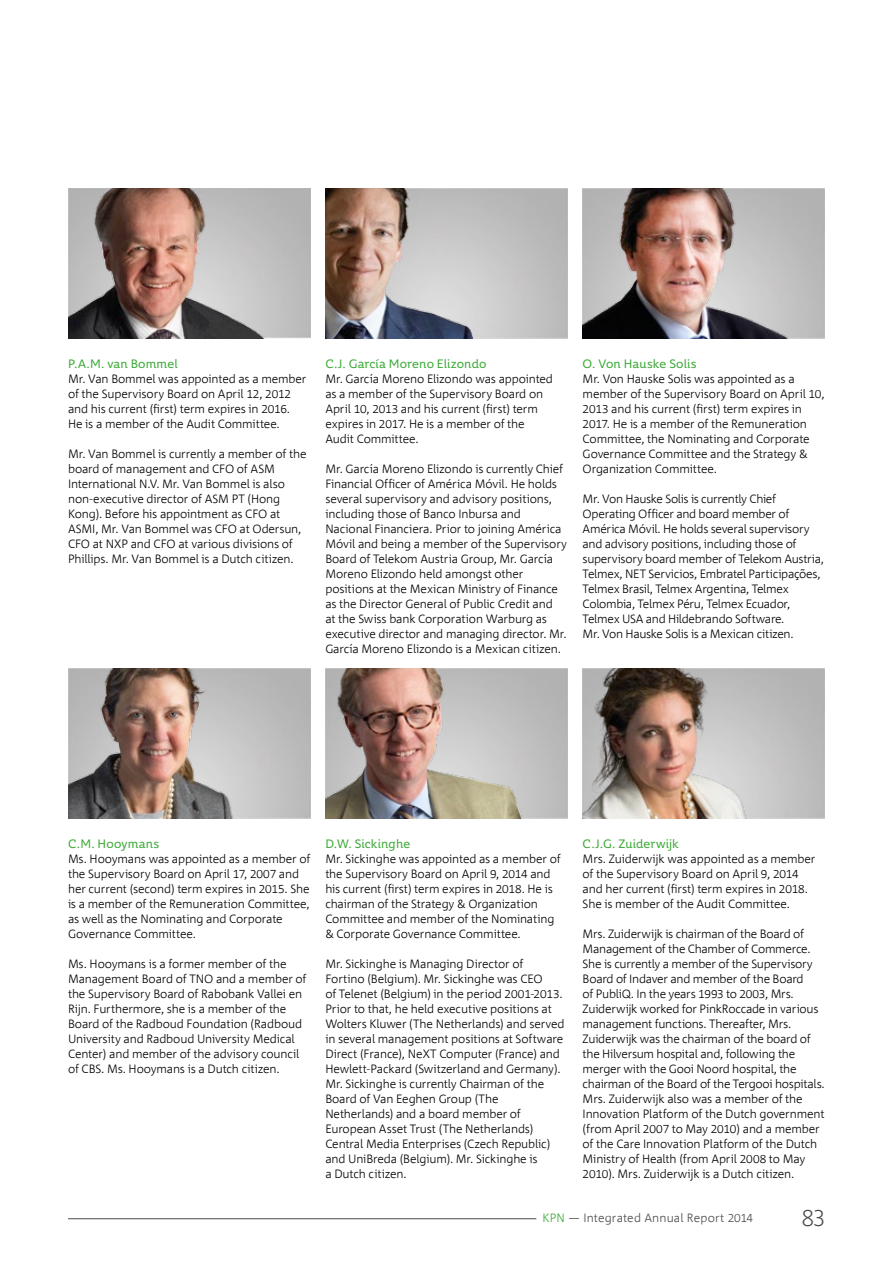
<style>
.page{position:relative;width:893px;height:1263px;background:#fff}
.page>*{position:absolute;margin:0;border:0;box-sizing:border-box;transform-origin:0 0}
.t1{font:300 22.5px "KPN Accent";color:#494948}
.t2{font:300 12px/15px "KPN Sans";letter-spacing:-.015em;color:#000}
.t3{font:12px "KPN Accent";letter-spacing:.01em;color:#3aa935}
.t4{font:300 12px "KPN Sans";letter-spacing:.01em;color:#494948}
.s1{color:#3aa935}
</style>
<div class="page">
<img style="left:325px;top:668px;width:243px;height:150px">
<img style="left:325px;top:188px;width:175px;height:150px">
<img style="left:583px;top:188px;width:211px;height:150px">
<img style="left:68px;top:668px;width:224px;height:150px">
<img style="left:583px;top:668px;width:206px;height:150px">
<img style="left:68px;top:188px;width:242px;height:150px">
<hr style="left:68px;top:1218px;width:468px;height:1px;background:#494948">
<p class="t3" style="left:68px;top:356px;width:111px">P.A.M. van Bommel</p>
<p class="t2" style="left:68px;top:372px;width:240px">Mr. Van Bommel was appointed as a member of the Supervisory Board on April 12, 2012 and his current (first) term expires in 2016.<br>He is a member of the Audit Committee.</p>
<p class="t2" style="left:68px;top:447px;width:240px">Mr. Van Bommel is currently a member of the board of management and CFO of ASM International N.V. Mr. Van Bommel is also non-executive director of ASM PT (Hong Kong). Before his appointment as CFO at ASMI, Mr. Van Bommel was CFO at Odersun, CFO at NXP and CFO at various divisions of Phillips. Mr. Van Bommel is a Dutch citizen.</p>
<p class="t3" style="left:325px;top:356px;width:163px">C.J. García Moreno Elizondo</p>
<p class="t2" style="left:325px;top:372px;width:229px">Mr. García Moreno Elizondo was appointed as a member of the Supervisory Board on April 10, 2013 and his current (first) term expires in 2017. He is a member of the Audit Committee.</p>
<p class="t2" style="left:325px;top:462px;width:243px">Mr. García Moreno Elizondo is currently Chief Financial Officer of América Móvil. He holds several supervisory and advisory positions, including those of Banco Inbursa and Nacional Financiera. Prior to joining América Móvil and being a member of the Supervisory Board of Telekom Austria Group, Mr. García Moreno Elizondo held amongst other positions at the Mexican Ministry of Finance as the Director General of Public Credit and<br>at the Swiss bank Corporation Warburg as executive director and managing director. Mr.<br>García Moreno Elizondo is a Mexican citizen.</p>
<p class="t3" style="left:583px;top:356px;width:116px">O. Von Hauske Solis</p>
<p class="t2" style="left:583px;top:372px;width:243px">Mr. Von Hauske Solis was appointed as a member of the Supervisory Board on April 10, 2013 and his current (first) term expires in 2017. He is a member of the Remuneration Committee, the Nominating and Corporate Governance Committee and the Strategy &amp; Organization Committee.</p>
<p class="t2" style="left:583px;top:492px;width:243px">Mr. Von Hauske Solis is currently Chief Operating Officer and board member of América Móvil. He holds several supervisory and advisory positions, including those of supervisory board member of Telekom Austria, Telmex, NET Servicios, Embratel Participações, Telmex Brasil, Telmex Argentina, Telmex Colombia, Telmex Péru, Telmex Ecuador, Telmex USA and Hildebrando Software.<br>Mr. Von Hauske Solis is a Mexican citizen.</p>
<p class="t3" style="left:68px;top:836px;width:93px">C.M. Hooymans</p>
<p class="t2" style="left:68px;top:852px;width:244px">Ms. Hooymans was appointed as a member of the Supervisory Board on April 17, 2007 and her current (second) term expires in 2015. She is a member of the Remuneration Committee, as well as the Nominating and Corporate Governance Committee.</p>
<p class="t2" style="left:68px;top:957px;width:240px">Ms. Hooymans is a former member of the Management Board of TNO and a member of the Supervisory Board of Rabobank Vallei en Rijn. Furthermore, she is a member of the Board of the Radboud Foundation (Radboud University and Radboud University Medical Center) and member of the advisory council of CBS. Ms. Hooymans is a Dutch citizen.</p>
<p class="t3" style="left:325px;top:836px;width:86px">D.W. Sickinghe</p>
<p class="t2" style="left:325px;top:852px;width:237px">Mr. Sickinghe was appointed as a member of the Supervisory Board on April 9, 2014 and his current (first) term expires in 2018. He is chairman of the Strategy &amp; Organization Committee and member of the Nominating &amp; Corporate Governance Committee.</p>
<p class="t2" style="left:325px;top:957px;width:241px">Mr. Sickinghe is Managing Director of Fortino (Belgium). Mr. Sickinghe was CEO<br>of Telenet (Belgium) in the period 2001-2013.<br>Prior to that, he held executive positions at Wolters Kluwer (The Netherlands) and served in several management positions at Software Direct (France), NeXT Computer (France) and Hewlett-Packard (Switzerland and Germany).<br>Mr. Sickinghe is currently Chairman of the Board of Van Eeghen Group (The Netherlands) and a board member of European Asset Trust (The Netherlands)<br>Central Media Enterprises (Czech Republic) and UniBreda (Belgium). Mr. Sickinghe is<br>a Dutch citizen.</p>
<p class="t3" style="left:583px;top:836px;width:98px">C.J.G. Zuiderwijk</p>
<p class="t2" style="left:583px;top:852px;width:234px">Mrs. Zuiderwijk was appointed as a member of the Supervisory Board on April 9, 2014 and her current (first) term expires in 2018.<br>She is member of the Audit Committee.</p>
<p class="t2" style="left:583px;top:927px;width:244px">Mrs. Zuiderwijk is chairman of the Board of Management of the Chamber of Commerce.<br>She is currently a member of the Supervisory Board of Indaver and member of the Board<br>of PubliQ. In the years 1993 to 2003, Mrs.<br>Zuiderwijk worked for PinkRoccade in various management functions. Thereafter, Mrs.<br>Zuiderwijk was the chairman of the board of the Hilversum hospital and, following the merger with the Gooi Noord hospital, the chairman of the Board of the Tergooi hospitals.<br>Mrs. Zuiderwijk also was a member of the Innovation Platform of the Dutch government (from April 2007 to May 2010) and a member of the Care Innovation Platform of the Dutch Ministry of Health (from April 2008 to May 2010). Mrs. Zuiderwijk is a Dutch citizen.</p>
<p class="t4" style="left:542px;top:1212px;width:212px"><span class="s1">KPN</span> — Integrated Annual Report 2014</p>
<h1 class="t1" style="left:801px;top:1204px;width:25px">83</h1>
</div>
